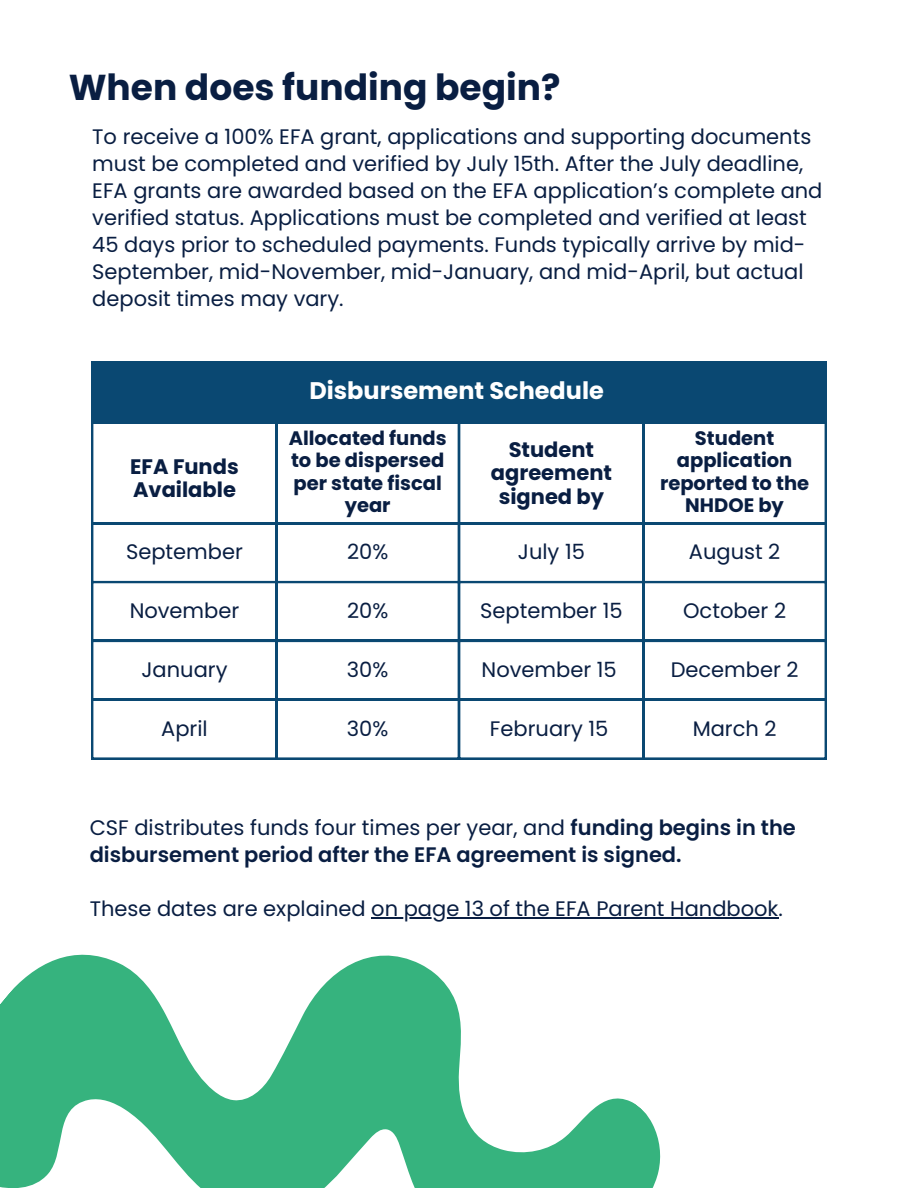
<style>
.page{position:relative;width:918px;height:1188px;background:#fff}
.page>*{position:absolute;margin:0;border:0;box-sizing:border-box;transform-origin:0 0}
.t1{font:700 36px "Poppins";color:#091e42}
.t2{font:700 24px "Poppins";color:#fff}
.t3{font:21px/27px "Poppins";color:#091e42}
.t4{font:600 21px/27px "Poppins";color:#091e42}
.t5{font:700 21px/23.7px "Poppins";color:#091e42}
.t6{font:700 19.5px/22.5px "Poppins";color:#091e42;text-align:center}
.s1{font-weight:400}
</style>
<div class="page">
<svg style="left:0;top:759px;width:689px;height:429px"></svg>
<div style="left:91px;top:361px;width:736px;height:62px;background:#0a4872"></div>
<svg style="left:91px;top:423px;width:736px;height:336px"></svg>
<hr style="left:371px;top:917px;width:407px;height:2px;background:#091e42">
<h1 class="t1" style="left:69px;top:63px;width:493px">When does funding begin?</h1>
<p class="t3" style="left:92px;top:124px;width:732px">To receive a 100% EFA grant, applications and supporting documents must be completed and verified by July 15th. After the July deadline, EFA grants are awarded based on the EFA application’s complete and verified status. Applications must be completed and verified at least 45 days prior to scheduled payments. Funds typically arrive by mid-September, mid-November, mid-January, and mid-April, but actual deposit times may vary.</p>
<p class="t5" style="left:130px;top:454px;width:110px">EFA Funds<br>Available</p>
<p class="t3" style="left:126px;top:539px;width:118px">September</p>
<p class="t3" style="left:130px;top:597px;width:111px">November</p>
<p class="t3" style="left:142px;top:656px;width:88px">January</p>
<p class="t3" style="left:161px;top:715px;width:48px">April</p>
<p class="t2" style="left:309px;top:374px;width:296px">Disbursement Schedule</p>
<p class="t6" style="left:289px;top:427px;width:160px">Allocated funds to be dispersed per state fiscal year</p>
<p class="t3" style="left:347px;top:539px;width:43px">20%</p>
<p class="t5" style="left:491px;top:437px;width:123px;text-align:center">Student agreement signed by</p>
<p class="t3" style="left:518px;top:539px;width:69px">July 15</p>
<p class="t6" style="left:660px;top:427px;width:151px">Student application reported to the<br>NHDOE by</p>
<p class="t3" style="left:689px;top:539px;width:93px">August 2</p>
<p class="t3" style="left:347px;top:597px;width:43px">20%</p>
<p class="t3" style="left:480px;top:597px;width:144px">September 15</p>
<p class="t3" style="left:683px;top:597px;width:105px">October 2</p>
<p class="t3" style="left:347px;top:656px;width:43px">30%</p>
<p class="t3" style="left:482px;top:656px;width:137px">November 15</p>
<p class="t3" style="left:671px;top:656px;width:129px">December 2</p>
<p class="t3" style="left:347px;top:715px;width:43px">30%</p>
<p class="t3" style="left:490px;top:715px;width:120px">February 15</p>
<p class="t3" style="left:693px;top:715px;width:85px">March 2</p>
<p class="t4" style="left:90px;top:814px;width:708px"><span class="s1">CSF distributes funds four times per year, and</span> funding begins in the disbursement period after the EFA agreement is signed.</p>
<p class="t3" style="left:90px;top:895px;width:695px">These dates are explained on page 13 of the EFA Parent Handbook.</p>
</div>
